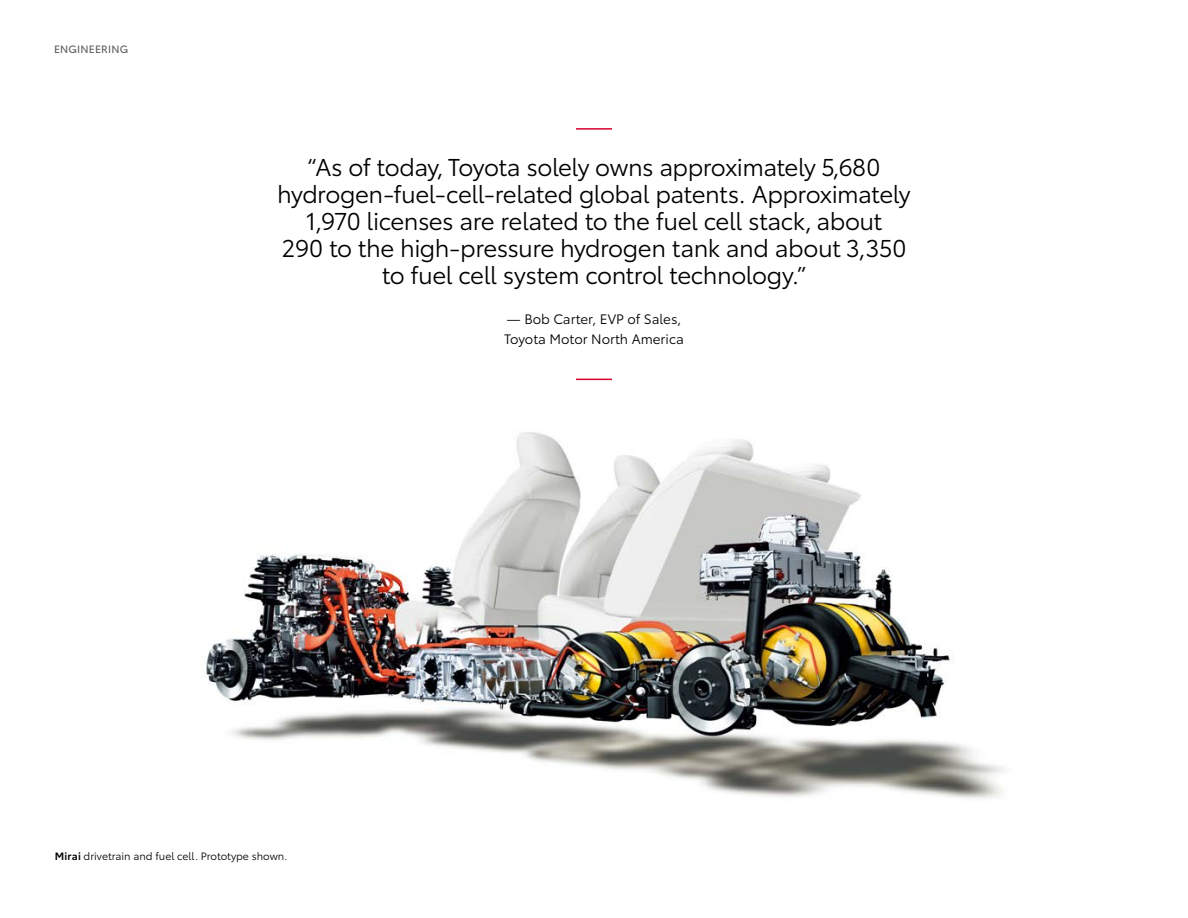
<style>
.page{position:relative;width:1188px;height:918px;background:#fff}
.page>*{position:absolute;margin:0;border:0;box-sizing:border-box;transform-origin:0 0}
.t1{font:24px/27px "Toyota Type";letter-spacing:-.02em;color:#000;text-align:center}
.t2{font:13.5px/20.2px "Toyota Type";color:#000}
.t3{font:10.5px "Toyota Type";color:#000}
.t4{font:10.5px "Toyota Type";letter-spacing:.015em;color:#5f6062}
.s1{font-weight:600}
</style>
<div class="page">
<img style="left:203px;top:378px;width:801px;height:421px">
<hr style="left:576px;top:379px;width:36px;height:1px;background:#dc002e">
<hr style="left:576px;top:128px;width:36px;height:2px;background:#dc002e">
<p class="t4" style="left:54px;top:41px;width:76px">ENGINEERING</p>
<p class="t1" style="left:277px;top:152px;width:635px">“As of today, Toyota solely owns approximately 5,680 hydrogen-fuel-cell-related global patents. Approximately 1,970 licenses are related to the fuel cell stack, about<br>290 to the high-pressure hydrogen tank and about 3,350 to fuel cell system control technology.”</p>
<p class="t2" style="left:504px;top:308px;width:181px">— Bob Carter, EVP of Sales,<br>Toyota Motor North America</p>
<p class="t3" style="left:55px;top:848px;width:234px"><span class="s1">Mirai</span> drivetrain and fuel cell. Prototype shown.</p>
</div>
